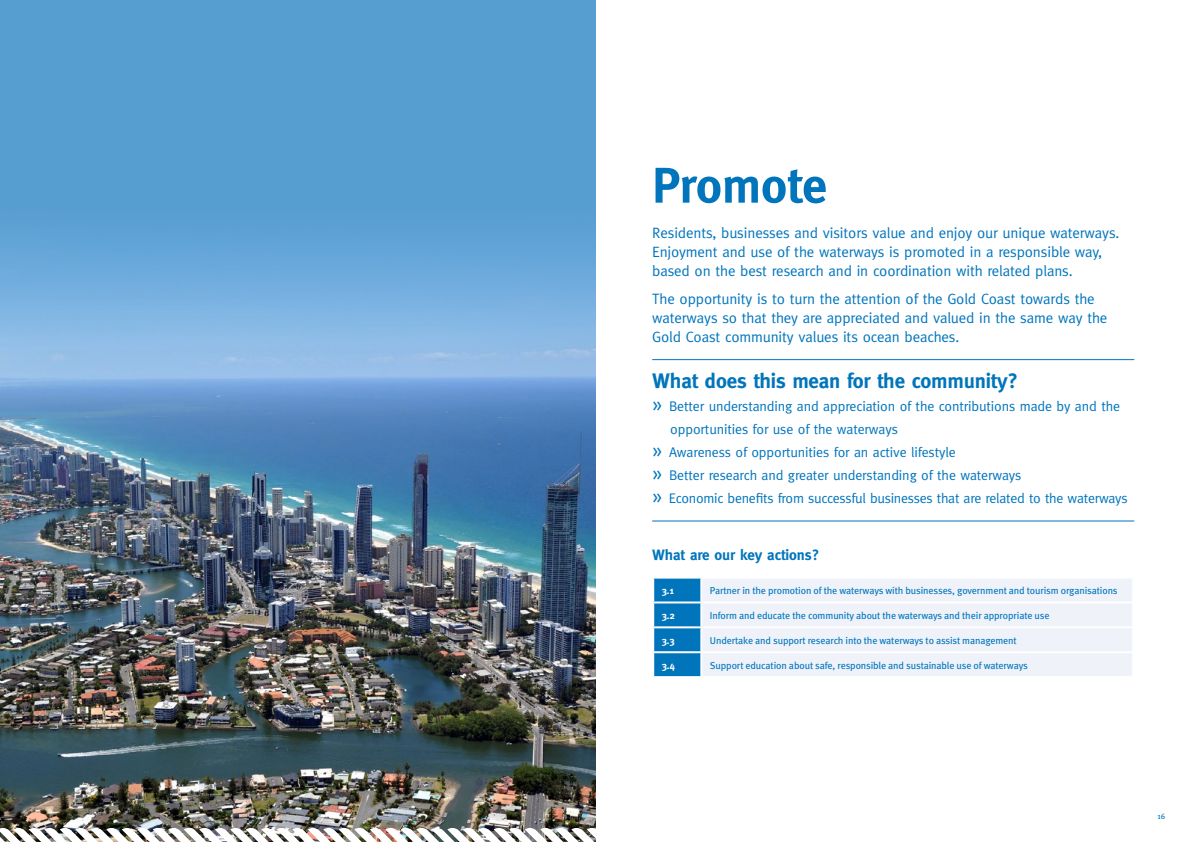
<style>
.page{position:relative;width:1191px;height:842px;background:#fff}
.page>*{position:absolute;margin:0;border:0;box-sizing:border-box;transform-origin:0 0}
.t1{font:700 50px "Meta";color:#0075bc}
.t2{font:700 21px "Meta";letter-spacing:-.01em;color:#0075bc}
.t3{font:15px/19px "Meta";letter-spacing:-.01em;color:#0075bc}
.t4{font:700 15px "Meta";letter-spacing:-.005em;color:#0075bc}
.t5{font:14px "Meta";letter-spacing:-.01em;color:#0075bc}
.t6{font:10px "Meta";letter-spacing:-.01em;color:#0075bc}
.t7{font:700 10px "Meta";color:#fff}
.t8{font:8px "Meta";color:#0075bc}
.s1{font-size:21px}
</style>
<div class="page">
<div style="left:0;top:0;width:595px;height:842px;background:#579ed0"></div>
<img style="left:0;top:238px;width:595px;height:590px">
<hr style="left:652px;top:359px;width:482px;height:1px;background:#0075bc">
<hr style="left:652px;top:520px;width:482px;height:1px;background:#0075bc">
<div style="left:654px;top:579px;width:46px;height:97px;background:#0075bc"></div>
<div style="left:703px;top:579px;width:429px;height:97px;background:#f0f2fa"></div>
<hr style="left:652px;top:601px;width:49px;height:2px;background:#fff">
<hr style="left:701px;top:601px;width:433px;height:2px;background:#fff">
<hr style="left:652px;top:626px;width:49px;height:2px;background:#fff">
<hr style="left:701px;top:626px;width:433px;height:2px;background:#fff">
<hr style="left:652px;top:651px;width:49px;height:2px;background:#fff">
<hr style="left:701px;top:651px;width:433px;height:2px;background:#fff">
<img style="left:0;top:828px;width:596px;height:14px">
<h1 class="t1" style="left:652px;top:156px;width:176px">Promote</h1>
<p class="t3" style="left:652px;top:223px;width:469px">Residents, businesses and visitors value and enjoy our unique waterways.<br>Enjoyment and use of the waterways is promoted in a responsible way, based on the best research and in coordination with related plans.</p>
<p class="t3" style="left:652px;top:289px;width:457px">The opportunity is to turn the attention of the Gold Coast towards the waterways so that they are appreciated and valued in the same way the<br>Gold Coast community values its ocean beaches.</p>
<h2 class="t2" style="left:652px;top:369px;width:367px">What does this mean for the community?</h2>
<p class="t5" style="left:652px;top:398px;width:469px"><span class="s1">»</span> Better understanding and appreciation of the contributions made by and the</p>
<p class="t5" style="left:670px;top:421px;width:229px">opportunities for use of the waterways</p>
<p class="t5" style="left:652px;top:444px;width:305px"><span class="s1">»</span> Awareness of opportunities for an active lifestyle</p>
<p class="t5" style="left:652px;top:467px;width:371px"><span class="s1">»</span> Better research and greater understanding of the waterways</p>
<p class="t5" style="left:652px;top:490px;width:477px"><span class="s1">»</span> Economic benefits from successful businesses that are related to the waterways</p>
<p class="t4" style="left:652px;top:546px;width:169px">What are our key actions?</p>
<p class="t7" style="left:661px;top:585px;width:14px">3.1</p>
<p class="t6" style="left:710px;top:585px;width:409px">Partner in the promotion of the waterways with businesses, government and tourism organisations</p>
<p class="t7" style="left:661px;top:609px;width:15px">3.2</p>
<p class="t6" style="left:710px;top:609px;width:341px">Inform and educate the community about the waterways and their appropriate use</p>
<p class="t7" style="left:661px;top:634px;width:15px">3.3</p>
<p class="t6" style="left:710px;top:634px;width:308px">Undertake and support research into the waterways to assist management</p>
<p class="t7" style="left:661px;top:659px;width:15px">3.4</p>
<p class="t6" style="left:710px;top:659px;width:319px">Support education about safe, responsible and sustainable use of waterways</p>
<p class="t8" style="left:1157px;top:811px;width:9px">16</p>
</div>
